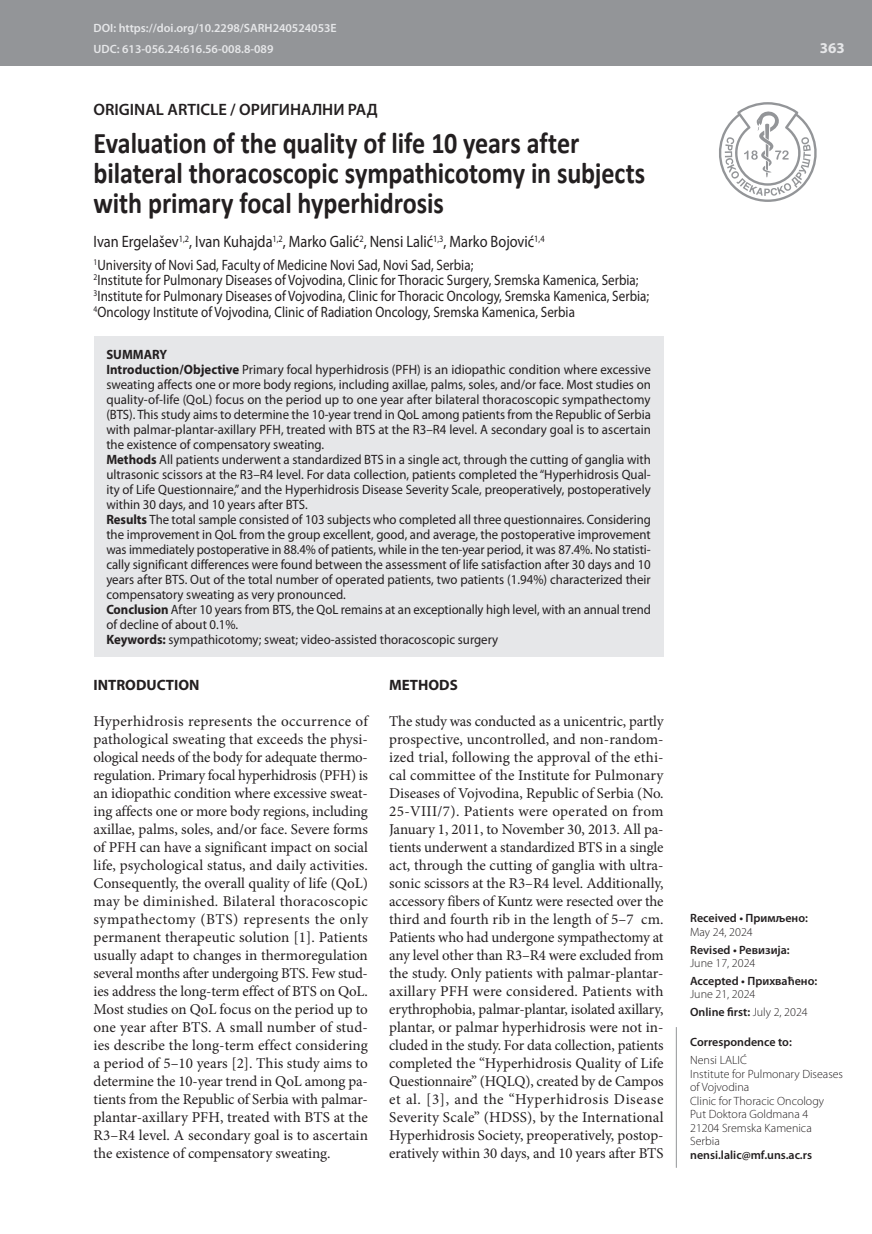
<style>
.page{position:relative;width:872px;height:1234px;background:#fff}
.page>*{position:absolute;margin:0;border:0;box-sizing:border-box;transform-origin:0 0}
.t1{font:700 30px/30px "Calibri";letter-spacing:-.005em;color:#231f20;scale:.87 1}
.t2{font:16.5px "Myriad Pro";color:#231f20;scale:.87 1}
.t3{font:600 16.5px "Myriad Pro";color:#231f20}
.t4{font:15px/18px "Minion Pro";letter-spacing:-.005em;color:#231f20;text-align:justify}
.t5{font:15px/15.8px "Myriad Pro";color:#231f20;scale:.87 1}
.t6{font:700 15px "Myriad Pro";color:#231f20}
.t7{font:700 15px "Myriad Pro";color:#e6e7e9}
.t8{font:13.5px/15px "Myriad Pro";color:#231f20;scale:.95 1}
.t9{font:300 12px/13.5px "Myriad Pro";color:#231f20}
.t10{font:600 12px "Myriad Pro";color:#231f20}
.t11{font:600 12px/21.3px "Myriad Pro";color:#e6e7e9}
.s1{font-weight:700}
.s2{font-weight:600}
</style>
<div class="page">
<div style="left:0;top:0;width:872px;height:66px;background:#939598"></div>
<svg style="left:719px;top:102px;width:98px;height:100px"></svg>
<hr style="left:676px;top:1026px;width:1px;height:141px;background:#939598">
<div style="left:94px;top:336px;width:569px;height:321px;background:#e6e7e9"></div>
<p class="t11" style="left:94px;top:17px;width:245px">DOI: https://doi.org/10.2298/SARH240524053E<br>UDC: 613-056.24:616.56-008.8-089</p>
<p class="t3" style="left:94px;top:98px;width:286px">ORIGINAL ARTICLE / ОРИГИНАЛНИ РАД</p>
<h1 class="t1" style="left:94px;top:128px;width:635px">Evaluation of the quality of life 10 years after bilateral thoracoscopic sympathicotomy in subjects with primary focal hyperhidrosis</h1>
<p class="t2" style="left:94px;top:232px;width:520px">Ivan Ergelašev<sup>1,2</sup>, Ivan Kuhajda<sup>1,2</sup>, Marko Galić<sup>2</sup>, Nensi Lalić<sup>1,3</sup>, Marko Bojović<sup>1,4</sup></p>
<p class="t5" style="left:94px;top:256px;width:640px"><sup>1</sup>University of Novi Sad, Faculty of Medicine Novi Sad, Novi Sad, Serbia;<br><sup>2</sup>Institute for Pulmonary Diseases of Vojvodina, Clinic for Thoracic Surgery, Sremska Kamenica, Serbia; <sup>3</sup>Institute for Pulmonary Diseases of Vojvodina, Clinic for Thoracic Oncology, Sremska Kamenica, Serbia; <sup>4</sup>Oncology Institute of Vojvodina, Clinic of Radiation Oncology, Sremska Kamenica, Serbia</p>
<p class="t8" style="left:106px;top:347px;width:575px"><span class="s1">SUMMARY<br>Introduction/Objective</span> Primary focal hyperhidrosis (PFH) is an idiopathic condition where excessive sweating affects one or more body regions, including axillae, palms, soles, and/or face. Most studies on quality-of-life (QoL) focus on the period up to one year after bilateral thoracoscopic sympathectomy (BTS). This study aims to determine the 10-year trend in QoL among patients from the Republic of Serbia with palmar-plantar-axillary PFH, treated with BTS at the R3–R4 level. A secondary goal is to ascertain the existence of compensatory sweating.<br><span class="s1">Methods</span> All patients underwent a standardized BTS in a single act, through the cutting of ganglia with ultrasonic scissors at the R3–R4 level. For data collection, patients completed the “Hyperhidrosis Qual&shy;ity of Life Questionnaire,” and the Hyperhidrosis Disease Severity Scale, preoperatively, postoperatively within 30 days, and 10 years after BTS.<br><span class="s1">Results</span> The total sample consisted of 103 subjects who completed all three questionnaires. Considering the improvement in QoL from the group excellent, good, and average, the postoperative improvement was immediately postoperative in 88.4% of patients, while in the ten-year period, it was 87.4%. No statisti&shy;cally significant differences were found between the assessment of life satisfaction after 30 days and 10 years after BTS. Out of the total number of operated patients, two patients (1.94%) characterized their compensatory sweating as very pronounced.<br><span class="s1">Conclusion</span> After 10 years from BTS, the QoL remains at an exceptionally high level, with an annual trend of decline of about 0.1%.<br><span class="s1">Keywords:</span> sympathicotomy; sweat; video-assisted thoracoscopic surgery</p>
<p class="t6" style="left:94px;top:675px;width:107px">INTRODUCTION</p>
<p class="t4" style="left:94px;top:712px;width:276px">Hyperhidrosis represents the occurrence of pathological sweating that exceeds the physi&shy;ological needs of the body for adequate thermo&shy;regulation. Primary focal hyperhidrosis (PFH) is an idiopathic condition where excessive sweat&shy;ing affects one or more body regions, including axillae, palms, soles, and/or face. Severe forms of PFH can have a significant impact on social life, psychological status, and daily activities.<br>Consequently, the overall quality of life (QoL) may be diminished. Bilateral thoracoscopic sympathectomy (BTS) represents the only permanent therapeutic solution [1]. Patients usually adapt to changes in thermoregulation several months after undergoing BTS. Few stud&shy;ies address the long-term effect of BTS on QoL.<br>Most studies on QoL focus on the period up to one year after BTS. A small number of stud&shy;ies describe the long-term effect considering a period of 5–10 years [2]. This study aims to determine the 10-year trend in QoL among pa&shy;tients from the Republic of Serbia with palmar&shy;plantar-axillary PFH, treated with BTS at the R3–R4 level. A secondary goal is to ascertain the existence of compensatory sweating.</p>
<p class="t6" style="left:389px;top:675px;width:70px">METHODS</p>
<p class="t4" style="left:389px;top:712px;width:276px">The study was conducted as a unicentric, partly prospective, uncontrolled, and non-random&shy;ized trial, following the approval of the ethi&shy;cal committee of the Institute for Pulmonary Diseases of Vojvodina, Republic of Serbia (No.<br>25-VIII/7). Patients were operated on from January 1, 2011, to November 30, 2013. All pa&shy;tients underwent a standardized BTS in a single act, through the cutting of ganglia with ultra&shy;sonic scissors at the R3–R4 level. Additionally, accessory fibers of Kuntz were resected over the third and fourth rib in the length of 5–7 cm.<br>Patients who had undergone sympathectomy at any level other than R3–R4 were excluded from the study. Only patients with palmar-plantar&shy;axillary PFH were considered. Patients with erythrophobia, palmar-plantar, isolated axillary, plantar, or palmar hyperhidrosis were not in&shy;cluded in the study. For data collection, patients completed the “Hyperhidrosis Quality of Life Questionnaire” (HQLQ), created by de Campos et al. [3], and the “Hyperhidrosis Disease Severity Scale” (HDSS), by the International Hyperhidrosis Society, preoperatively, postop&shy;eratively within 30 days, and 10 years after BTS</p>
<p class="t7" style="left:820px;top:38px;width:26px">363</p>
<p class="t10" style="left:690px;top:910px;width:119px">Received • Примљено:</p>
<p class="t9" style="left:690px;top:924px;width:64px">May 24, 2024</p>
<p class="t10" style="left:690px;top:941px;width:101px">Revised • Ревизија:</p>
<p class="t9" style="left:690px;top:956px;width:67px">June 17, 2024</p>
<p class="t10" style="left:690px;top:972px;width:129px">Accepted • Прихваћено:</p>
<p class="t9" style="left:690px;top:985px;width:119px;line-height:17.7px">June 21, 2024<br><span class="s2">Online first:</span> July 2, 2024</p>
<p class="t10" style="left:690px;top:1034px;width:103px">Correspondence to:</p>
<p class="t9" style="left:690px;top:1053px;width:154px">Nensi LALIĆ<br>Institute for Pulmonary Diseases of Vojvodina<br>Clinic for Thoracic Oncology<br>Put Doktora Goldmana 4<br>21204 Sremska Kamenica<br>Serbia</p>
<p class="t10" style="left:690px;top:1146px;width:123px">nensi.lalic@mf.uns.ac.rs</p>
</div>
